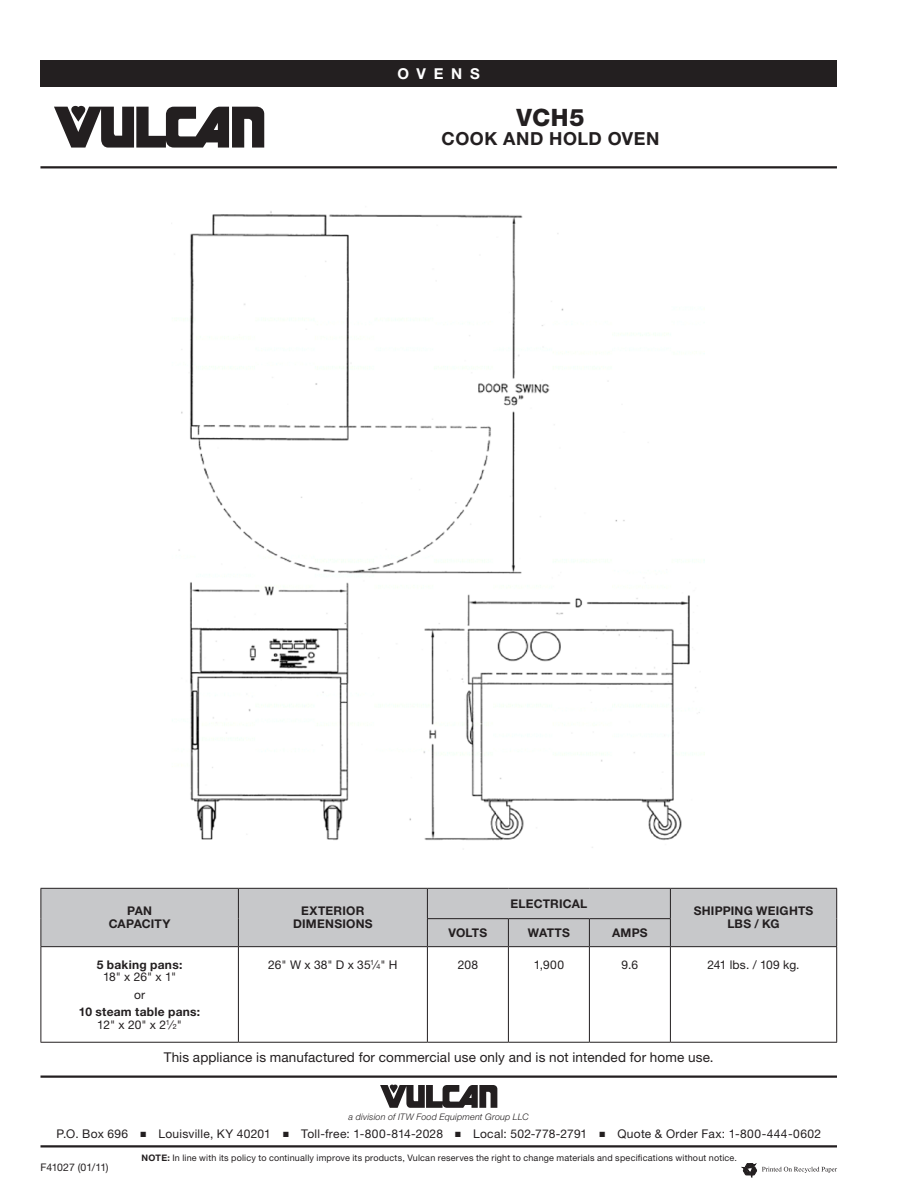
<style>
.page{position:relative;width:918px;height:1188px;background:#fff}
.page>*{position:absolute;margin:0;border:0;box-sizing:border-box;transform-origin:0 0}
.t1{font:800 24px "Helvetica Neue LT Std";color:#231f20}
.Title_Sub_1{font:700 18px "Helvetica Neue LT Std";letter-spacing:.03em;color:#231f20}
.t2{font:700 15px "Helvetica Neue LT Std";letter-spacing:.515em;color:#fff}
.Body_3_Align-Center{font:13.5px "Helvetica Neue LT Std";letter-spacing:.01em;color:#231f20}
.Table_Body{font:12px "Helvetica Neue LT Std";letter-spacing:.02em;color:#231f20}
.Table_SubHead{font:700 12px/12.8px "Helvetica Neue LT Std";letter-spacing:.02em;color:#231f20;text-align:center}
.Table_Body-2{font:700 12px/12.8px "Helvetica Neue LT Std";letter-spacing:.02em;color:#231f20;text-align:center}
.Table_Body-3{font:12px "Helvetica Neue LT Std";letter-spacing:-.01em;color:#231f20}
.t3{font:10.5px "Helvetica Neue LT Std";letter-spacing:-.01em;color:#231f20}
.Body_2_Align-Left{font:9px "Helvetica Neue LT Std";letter-spacing:.02em;color:#231f20}
.t4{font:italic 300 9px "Helvetica Neue LT Std";letter-spacing:.02em;color:#231f20}
.s1{font-weight:400}
.s2{font-weight:400;font-size:7.2px}
.s3{font-size:7.2px}
.s4{font-weight:700}
</style>
<div class="page">
<hr style="left:40px;top:1076px;width:797px;height:2px;background:#231f20">
<svg style="left:380px;top:1085px;width:117px;height:23px"></svg>
<hr style="left:40px;top:1145px;width:797px;height:3px;background:#231f20">
<div style="left:40px;top:60px;width:797px;height:27px;background:#231f20"></div>
<svg style="left:54px;top:106px;width:210px;height:42px"></svg>
<hr style="left:40px;top:166px;width:797px;height:2px;background:#231f20">
<svg style="left:742px;top:1163px;width:95px;height:15px"></svg>
<div style="left:42px;top:889px;width:794px;height:57px;background:#c7c8ca"></div>
<hr style="left:41px;top:888px;width:197px;height:1px;background:#231f20">
<hr style="left:41px;top:889px;width:1px;height:30px;background:#231f20">
<hr style="left:238px;top:888px;width:189px;height:1px;background:#231f20">
<hr style="left:238px;top:889px;width:1px;height:30px;background:#231f20">
<hr style="left:427px;top:888px;width:81px;height:1px;background:#231f20">
<hr style="left:508px;top:888px;width:81px;height:1px;background:#231f20">
<hr style="left:589px;top:888px;width:81px;height:1px;background:#231f20">
<svg style="left:41px;top:919px;width:1px;height:27px"></svg>
<svg style="left:238px;top:919px;width:1px;height:27px"></svg>
<hr style="left:670px;top:888px;width:167px;height:1px;background:#231f20">
<hr style="left:836px;top:889px;width:1px;height:30px;background:#231f20">
<svg style="left:836px;top:919px;width:1px;height:27px"></svg>
<hr style="left:427px;top:918px;width:81px;height:1px;background:#231f20">
<svg style="left:427px;top:889px;width:1px;height:57px"></svg>
<hr style="left:508px;top:918px;width:81px;height:1px;background:#231f20">
<svg style="left:508px;top:919px;width:1px;height:27px"></svg>
<hr style="left:589px;top:918px;width:82px;height:1px;background:#231f20">
<svg style="left:589px;top:919px;width:1px;height:27px"></svg>
<svg style="left:670px;top:889px;width:1px;height:57px"></svg>
<hr style="left:41px;top:946px;width:197px;height:1px;background:#231f20">
<hr style="left:41px;top:947px;width:1px;height:95px;background:#231f20">
<hr style="left:238px;top:946px;width:189px;height:1px;background:#231f20">
<hr style="left:238px;top:947px;width:1px;height:95px;background:#231f20">
<hr style="left:427px;top:946px;width:81px;height:1px;background:#231f20">
<hr style="left:427px;top:947px;width:1px;height:95px;background:#231f20">
<hr style="left:508px;top:946px;width:81px;height:1px;background:#231f20">
<hr style="left:508px;top:947px;width:1px;height:95px;background:#231f20">
<hr style="left:589px;top:946px;width:81px;height:1px;background:#231f20">
<hr style="left:589px;top:947px;width:1px;height:95px;background:#231f20">
<hr style="left:670px;top:946px;width:167px;height:1px;background:#231f20">
<hr style="left:670px;top:947px;width:1px;height:95px;background:#231f20">
<hr style="left:836px;top:947px;width:1px;height:95px;background:#231f20">
<hr style="left:41px;top:1042px;width:197px;height:1px;background:#231f20">
<hr style="left:238px;top:1042px;width:189px;height:1px;background:#231f20">
<hr style="left:427px;top:1042px;width:81px;height:1px;background:#231f20">
<hr style="left:508px;top:1042px;width:81px;height:1px;background:#231f20">
<hr style="left:589px;top:1042px;width:81px;height:1px;background:#231f20">
<hr style="left:670px;top:1042px;width:167px;height:1px;background:#231f20">
<img style="left:172px;top:211px;width:533px;height:637px">
<p class="t2" style="left:398px;top:64px;width:84px">OVENS</p>
<p class="t1" style="left:516px;top:103px;width:70px">VCH5</p>
<p class="Title_Sub_1" style="left:442px;top:128px;width:219px">COOK AND HOLD OVEN</p>
<p class="Table_SubHead" style="left:109px;top:904px;width:63px">PAN<br>CAPACITY</p>
<p class="Table_SubHead" style="left:293px;top:904px;width:81px">EXTERIOR<br>DIMENSIONS</p>
<p class="Table_SubHead" style="left:510px;top:897px;width:78px">ELECTRICAL</p>
<p class="Table_SubHead" style="left:449px;top:926px;width:40px">VOLTS</p>
<p class="Table_SubHead" style="left:528px;top:926px;width:43px">WATTS</p>
<p class="Table_SubHead" style="left:612px;top:926px;width:37px">AMPS</p>
<p class="Table_SubHead" style="left:694px;top:904px;width:121px">SHIPPING WEIGHTS</p>
<p class="Table_SubHead" style="left:727px;top:917px;width:54px">LBS / KG</p>
<p class="Table_Body-2" style="left:97px;top:958px;width:87px">5 baking pans:<br><span class="s1">18" x 26" x 1"</span></p>
<p class="Table_Body" style="left:134px;top:987px;width:13px">or</p>
<p class="Table_Body-2" style="left:79px;top:1005px;width:123px">10 steam table pans:<br><span class="s1">12" x 20" x 2</span><sup>1</sup><span class="s1">⁄</span><span class="s2">2</span><span class="s1">"</span></p>
<p class="Table_Body" style="left:268px;top:957px;width:131px">26" W x 38" D x 35<sup>1</sup>⁄<span class="s3">4</span>" H</p>
<p class="Table_Body" style="left:458px;top:957px;width:22px">208</p>
<p class="Table_Body" style="left:534px;top:957px;width:32px">1,900</p>
<p class="Table_Body" style="left:622px;top:957px;width:18px">9.6</p>
<p class="Table_Body-3" style="left:707px;top:957px;width:94px">241 lbs. / 109 kg.</p>
<p class="Body_3_Align-Center" style="left:164px;top:1049px;width:551px">This appliance is manufactured for commercial use only and is not intended for home use.</p>
<p class="t4" style="left:349px;top:1111px;width:182px">a division of ITW Food Equipment Group LLC</p>
<p class="Table_Body" style="left:56px;top:1127px;width:766px">P.O. Box 696 ■ Louisville, KY 40201 ■ Toll-free: 1-800-814-2028 ■ Local: 502-778-2791 ■ Quote &amp; Order Fax: 1-800-444-0602</p>
<p class="t3" style="left:40px;top:1161px;width:70px">F41027 (01/11)</p>
<p class="Body_2_Align-Left" style="left:142px;top:1152px;width:597px"><span class="s4">NOTE:</span> In line with its policy to continually improve its products, Vulcan reserves the right to change materials and specifications without notice.</p>
</div>
